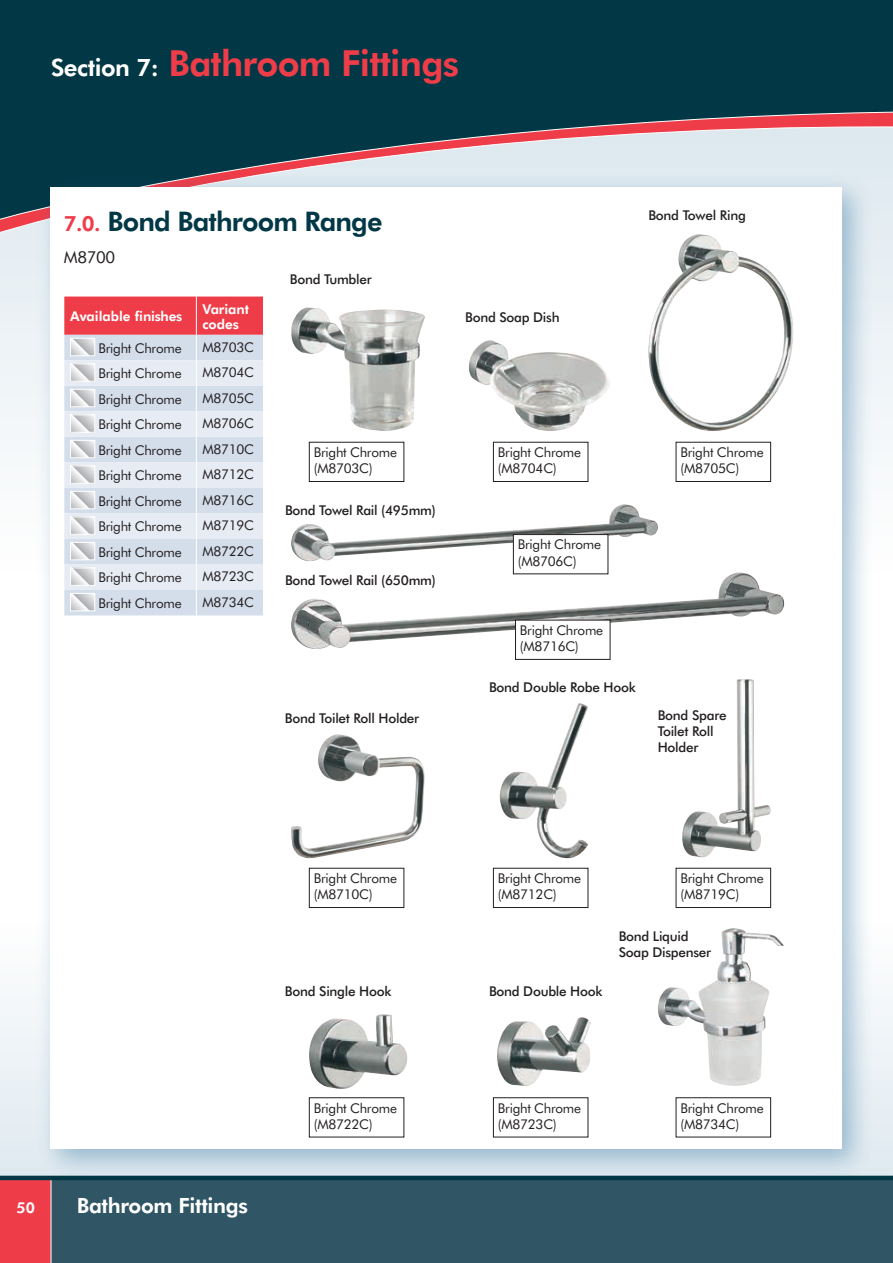
<style>
.page{position:relative;width:893px;height:1263px;background:#fff}
.page>*{position:absolute;margin:0;border:0;box-sizing:border-box;transform-origin:0 0}
.t1{font:800 36px "Futura BT";letter-spacing:-.02em;color:#ee3d49}
.t2{font:800 27px "Futura BT";letter-spacing:-.03em;color:#023745}
.t3{font:800 21px "Futura BT";letter-spacing:-.015em;color:#fff}
.t4{font:16.5px "Futura BT";letter-spacing:-.02em;color:#231f20}
.t5{font:800 15px "Futura BT";color:#fff}
.t6{font:13.5px/16.2px "Futura BT";letter-spacing:-.02em;color:#231f20}
.t7{font:500 13.5px/16.2px "Futura BT";letter-spacing:-.02em;color:#231f20}
.t8{font:800 13.5px/15px "Futura BT";color:#fff}
.s1{font-size:24px;color:#fff}
.s2{font-size:21px;color:#ee3d49}
</style>
<div class="page">
<div style="left:0;top:0;width:893px;height:580px;background:#f2f6f9"></div>
<svg style="left:0;top:1001px;width:893px;height:175px;fill:#e9f0f5"></svg>
<div style="left:0;top:0;width:893px;height:108px;background:#023745"></div>
<svg style="left:0;top:108px;width:893px;height:130px;background:#6a7782"></svg>
<div style="left:0;top:1178px;width:893px;height:85px;background:#305665"></div>
<div style="left:0;top:1178px;width:51px;height:85px;background:#ee3d49"></div>
<hr style="left:51px;top:1178px;width:1px;height:85px;background:#fff">
<hr style="left:0;top:1176px;width:893px;height:4px;background:#023745">
<div style="left:35px;top:172px;width:840px;height:1009px;background:#1d6696;opacity:.4"></div>
<div style="left:50px;top:187px;width:792px;height:961px;background:#fff"></div>
<svg style="left:64px;top:297px;width:200px;height:318px;background:#dfcfda"></svg>
<svg style="left:72px;top:340px;width:21px;height:14px"></svg>
<div style="left:70px;top:338px;width:25px;height:18px;border:1px solid #fff"></div>
<svg style="left:72px;top:366px;width:21px;height:13px"></svg>
<div style="left:70px;top:364px;width:25px;height:17px;border:1px solid #fff"></div>
<svg style="left:72px;top:391px;width:21px;height:14px"></svg>
<div style="left:70px;top:389px;width:25px;height:18px;border:1px solid #fff"></div>
<svg style="left:72px;top:417px;width:21px;height:13px"></svg>
<div style="left:70px;top:415px;width:25px;height:17px;border:1px solid #fff"></div>
<svg style="left:72px;top:442px;width:21px;height:14px"></svg>
<div style="left:70px;top:440px;width:25px;height:18px;border:1px solid #fff"></div>
<svg style="left:72px;top:468px;width:21px;height:13px"></svg>
<div style="left:70px;top:466px;width:25px;height:17px;border:1px solid #fff"></div>
<svg style="left:72px;top:493px;width:21px;height:14px"></svg>
<div style="left:70px;top:491px;width:25px;height:18px;border:1px solid #fff"></div>
<svg style="left:72px;top:519px;width:21px;height:13px"></svg>
<div style="left:70px;top:517px;width:25px;height:17px;border:1px solid #fff"></div>
<svg style="left:72px;top:544px;width:21px;height:14px"></svg>
<div style="left:70px;top:542px;width:25px;height:18px;border:1px solid #fff"></div>
<svg style="left:72px;top:570px;width:21px;height:14px"></svg>
<div style="left:70px;top:568px;width:25px;height:18px;border:1px solid #fff"></div>
<svg style="left:72px;top:595px;width:21px;height:14px"></svg>
<div style="left:70px;top:593px;width:25px;height:18px;border:1px solid #fff"></div>
<div style="left:309px;top:442px;width:95px;height:40px;border:1px solid #231f20"></div>
<div style="left:309px;top:868px;width:95px;height:40px;border:1px solid #231f20"></div>
<div style="left:309px;top:1097px;width:95px;height:40px;border:1px solid #231f20"></div>
<div style="left:493px;top:442px;width:95px;height:40px;border:1px solid #231f20"></div>
<div style="left:493px;top:868px;width:95px;height:40px;border:1px solid #231f20"></div>
<div style="left:493px;top:1097px;width:95px;height:40px;border:1px solid #231f20"></div>
<div style="left:676px;top:442px;width:95px;height:40px;border:1px solid #231f20"></div>
<div style="left:676px;top:868px;width:95px;height:40px;border:1px solid #231f20"></div>
<div style="left:676px;top:1097px;width:95px;height:40px;border:1px solid #231f20"></div>
<img style="left:291px;top:307px;width:134px;height:124px">
<img style="left:469px;top:340px;width:141px;height:91px">
<img style="left:648px;top:234px;width:146px;height:197px">
<img style="left:291px;top:504px;width:367px;height:57px">
<img style="left:291px;top:572px;width:494px;height:78px">
<img style="left:291px;top:734px;width:134px;height:124px">
<img style="left:499px;top:703px;width:89px;height:155px">
<img style="left:682px;top:679px;width:89px;height:178px">
<img style="left:309px;top:1014px;width:99px;height:75px">
<img style="left:497px;top:1017px;width:94px;height:69px">
<img style="left:658px;top:928px;width:126px;height:158px">
<div style="left:513px;top:535px;width:95px;height:39px;background:#fff"></div>
<div style="left:513px;top:534px;width:95px;height:40px;border:1px solid #231f20"></div>
<div style="left:515px;top:620px;width:95px;height:39px;background:#fff"></div>
<div style="left:515px;top:620px;width:95px;height:40px;border:1px solid #231f20"></div>
<h1 class="t1" style="left:51px;top:41px;width:410px"><span class="s1">Section 7:</span> Bathroom Fittings</h1>
<h2 class="t2" style="left:64px;top:205px;width:320px"><span class="s2">7.0.</span> Bond Bathroom Range</h2>
<p class="t4" style="left:64px;top:247px;width:53px">M8700</p>
<p class="t8" style="left:70px;top:309px;width:114px">Available finishes</p>
<p class="t8" style="left:202px;top:301px;width:48px">Variant codes</p>
<p class="t6" style="left:98px;top:340px;width:85px">Bright Chrome</p>
<p class="t6" style="left:202px;top:339px;width:53px">M8703C</p>
<p class="t6" style="left:98px;top:365px;width:85px">Bright Chrome</p>
<p class="t6" style="left:202px;top:364px;width:53px">M8704C</p>
<p class="t6" style="left:98px;top:391px;width:85px">Bright Chrome</p>
<p class="t6" style="left:202px;top:390px;width:53px">M8705C</p>
<p class="t6" style="left:98px;top:416px;width:85px">Bright Chrome</p>
<p class="t6" style="left:202px;top:415px;width:53px">M8706C</p>
<p class="t6" style="left:98px;top:442px;width:85px">Bright Chrome</p>
<p class="t6" style="left:202px;top:441px;width:53px">M8710C</p>
<p class="t6" style="left:98px;top:467px;width:85px">Bright Chrome</p>
<p class="t6" style="left:202px;top:466px;width:53px">M8712C</p>
<p class="t6" style="left:98px;top:493px;width:85px">Bright Chrome</p>
<p class="t6" style="left:202px;top:492px;width:53px">M8716C</p>
<p class="t6" style="left:98px;top:518px;width:85px">Bright Chrome</p>
<p class="t6" style="left:202px;top:517px;width:53px">M8719C</p>
<p class="t6" style="left:98px;top:544px;width:85px">Bright Chrome</p>
<p class="t6" style="left:202px;top:543px;width:53px">M8722C</p>
<p class="t6" style="left:98px;top:569px;width:85px">Bright Chrome</p>
<p class="t6" style="left:202px;top:568px;width:53px">M8723C</p>
<p class="t6" style="left:98px;top:595px;width:85px">Bright Chrome</p>
<p class="t6" style="left:202px;top:594px;width:53px">M8734C</p>
<p class="t7" style="left:290px;top:271px;width:83px">Bond Tumbler</p>
<p class="t6" style="left:314px;top:444px;width:85px">Bright Chrome (M8703C)</p>
<p class="t7" style="left:285px;top:502px;width:152px">Bond Towel Rail (495mm)</p>
<p class="t7" style="left:285px;top:572px;width:152px">Bond Towel Rail (650mm)</p>
<p class="t7" style="left:285px;top:710px;width:136px">Bond Toilet Roll Holder</p>
<p class="t7" style="left:465px;top:309px;width:96px">Bond Soap Dish</p>
<p class="t7" style="left:648px;top:207px;width:99px">Bond Towel Ring</p>
<p class="t6" style="left:498px;top:444px;width:85px">Bright Chrome (M8704C)</p>
<p class="t6" style="left:680px;top:444px;width:85px">Bright Chrome (M8705C)</p>
<p class="t6" style="left:518px;top:536px;width:85px">Bright Chrome (M8706C)</p>
<p class="t6" style="left:520px;top:622px;width:85px">Bright Chrome (M8716C)</p>
<p class="t7" style="left:489px;top:679px;width:148px">Bond Double Robe Hook</p>
<p class="t7" style="left:658px;top:707px;width:70px">Bond Spare<br>Toilet Roll<br>Holder</p>
<p class="t6" style="left:314px;top:870px;width:85px">Bright Chrome (M8710C)</p>
<p class="t6" style="left:498px;top:870px;width:85px">Bright Chrome (M8712C)</p>
<p class="t6" style="left:680px;top:870px;width:85px">Bright Chrome (M8719C)</p>
<p class="t7" style="left:619px;top:927px;width:94px">Bond Liquid<br>Soap Dispenser</p>
<p class="t7" style="left:285px;top:983px;width:108px">Bond Single Hook</p>
<p class="t7" style="left:489px;top:983px;width:115px">Bond Double Hook</p>
<p class="t5" style="left:17px;top:1199px;width:20px">50</p>
<h3 class="t3" style="left:77px;top:1193px;width:173px">Bathroom Fittings</h3>
<p class="t6" style="left:314px;top:1099px;width:85px">Bright Chrome (M8722C)</p>
<p class="t6" style="left:498px;top:1099px;width:85px">Bright Chrome (M8723C)</p>
<p class="t6" style="left:680px;top:1099px;width:85px">Bright Chrome (M8734C)</p>
</div>
